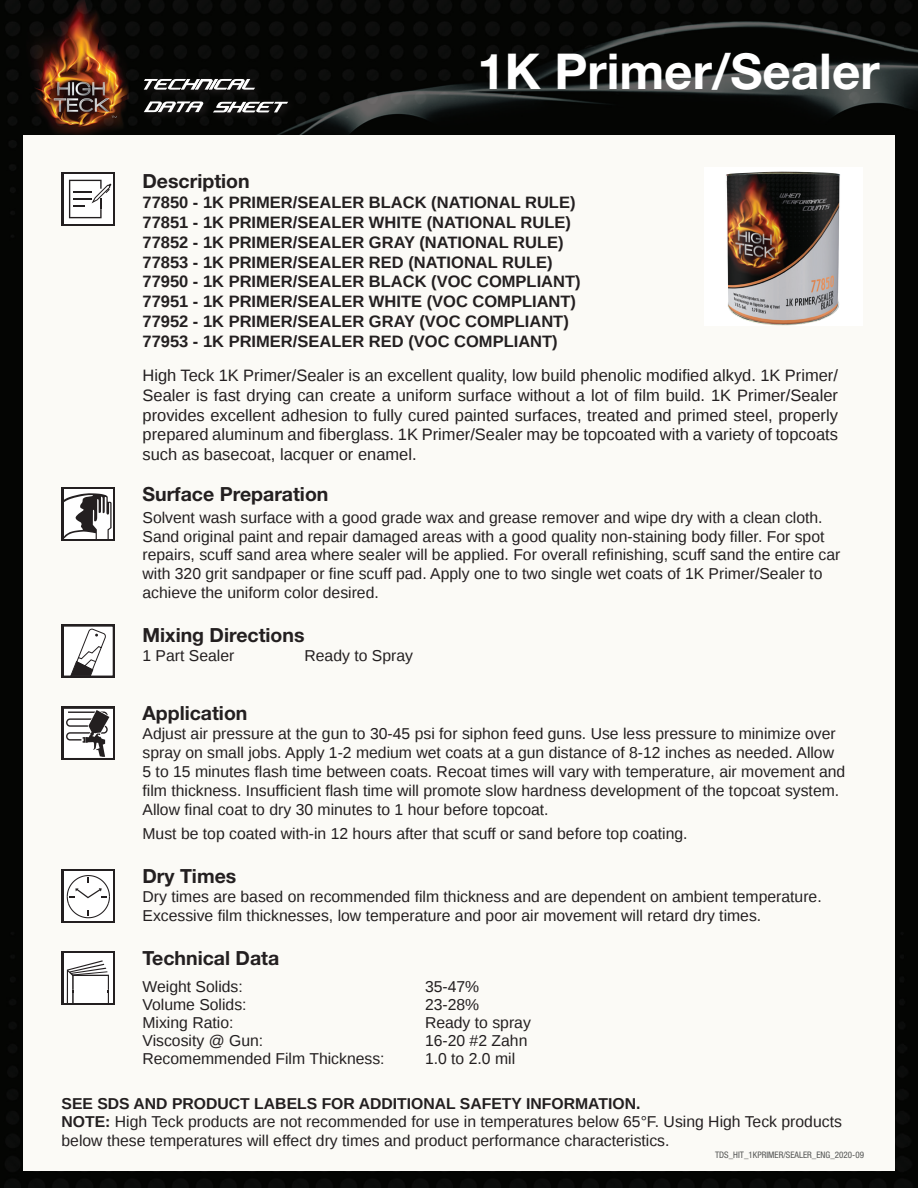
<style>
.page{position:relative;width:918px;height:1188px;background:#fff}
.page>*{position:absolute;margin:0;border:0;box-sizing:border-box;transform-origin:0 0}
.t1{font:700 49.5px "Helvetica Neue LT Std";color:#fff}
.t2{font:700 19.5px "Helvetica Neue LT Std";color:#231f20}
.t3{font:16.5px/19.8px "Liberation Sans";color:#231f20;text-align:justify}
.t4{font:700 16.5px "Liberation Sans";color:#231f20}
.t5{font:15.75px/18.9px "Liberation Sans";color:#231f20}
.t6{font:700 15.75px "Liberation Sans";color:#231f20}
.t7{font:condensed 9px "Helvetica Neue LT Std";color:#545554}
.s1{font-weight:700}
</style>
<div class="page">
<img style="left:0;top:0;width:904px;height:1188px">
<div style="left:23px;top:135px;width:872px;height:1036px;background:#fbfaf6"></div>
<div style="left:904px;top:0;width:14px;height:1188px;background:#040503"></div>
<svg style="left:62px;top:487px;width:53px;height:54px"></svg>
<div style="left:64px;top:490px;width:49px;height:49px;background:#fff"></div>
<svg style="left:64px;top:493px;width:48px;height:46px"></svg>
<div style="left:62px;top:172px;width:54px;height:54px;background:linear-gradient(to right,#231f20,#231f20)"></div>
<svg style="left:64px;top:174px;width:49px;height:49px"></svg>
<svg style="left:69px;top:180px;width:42px;height:38px"></svg>
<div style="left:62px;top:624px;width:54px;height:54px;background:#231f20"></div>
<div style="left:64px;top:626px;width:49px;height:50px;background:#fff"></div>
<div style="left:63px;top:626px;width:50px;height:50px;border:1px solid #231f20"></div>
<svg style="left:70px;top:628px;width:36px;height:48px"></svg>
<div style="left:62px;top:706px;width:54px;height:54px;background:#231f20"></div>
<div style="left:64px;top:709px;width:49px;height:49px;background:#fff"></div>
<svg style="left:66px;top:708px;width:45px;height:49px"></svg>
<svg style="left:62px;top:869px;width:53px;height:54px"></svg>
<div style="left:64px;top:872px;width:49px;height:49px;background:#fff"></div>
<svg style="left:67px;top:875px;width:43px;height:43px"></svg>
<svg style="left:62px;top:951px;width:53px;height:54px"></svg>
<div style="left:64px;top:954px;width:49px;height:49px;background:#fff"></div>
<svg style="left:67px;top:960px;width:42px;height:44px"></svg>
<div style="left:141px;top:75px;width:123px;height:24px;background:#0b0b0a"></div>
<svg style="left:144px;top:79px;width:111px;height:11px"></svg>
<div style="left:141px;top:98px;width:71px;height:24px;background:#0a0a09"></div>
<svg style="left:144px;top:101px;width:59px;height:11px"></svg>
<svg style="left:212px;top:98px;width:85px;height:24px"></svg>
<svg style="left:213px;top:102px;width:75px;height:10px"></svg>
<div style="left:704px;top:167px;width:159px;height:158px;background:#fff"></div>
<img style="left:726px;top:172px;width:114px;height:154px">
<p class="t1" style="left:477px;top:41px;width:404px">1K Primer/Sealer</p>
<p class="t2" style="left:142px;top:169px;width:109px">Description</p>
<p class="t4" style="left:142px;top:191px;width:435px">77850 - 1K PRIMER/SEALER BLACK (NATIONAL RULE)</p>
<p class="t4" style="left:142px;top:211px;width:430px">77851 - 1K PRIMER/SEALER WHITE (NATIONAL RULE)</p>
<p class="t4" style="left:142px;top:231px;width:423px">77852 - 1K PRIMER/SEALER GRAY (NATIONAL RULE)</p>
<p class="t4" style="left:142px;top:251px;width:412px">77853 - 1K PRIMER/SEALER RED (NATIONAL RULE)</p>
<p class="t4" style="left:142px;top:270px;width:440px">77950 - 1K PRIMER/SEALER BLACK (VOC COMPLIANT)</p>
<p class="t4" style="left:142px;top:290px;width:435px">77951 - 1K PRIMER/SEALER WHITE (VOC COMPLIANT)</p>
<p class="t4" style="left:142px;top:310px;width:428px">77952 - 1K PRIMER/SEALER GRAY (VOC COMPLIANT)</p>
<p class="t4" style="left:142px;top:330px;width:417px">77953 - 1K PRIMER/SEALER RED (VOC COMPLIANT)</p>
<p class="t3" style="left:142px;top:366px;width:697px">High Teck 1K Primer/Sealer is an excellent quality, low build phenolic modified alkyd. 1K Primer/ Sealer is fast drying can create a uniform surface without a lot of film build. 1K Primer/Sealer provides excellent adhesion to fully cured painted surfaces, treated and primed steel, properly prepared aluminum and fiberglass. 1K Primer/Sealer may be topcoated with a variety of topcoats such as basecoat, lacquer or enamel.</p>
<p class="t2" style="left:142px;top:482px;width:187px">Surface Preparation</p>
<p class="t5" style="left:142px;top:508px;width:700px">Solvent wash surface with a good grade wax and grease remover and wipe dry with a clean cloth.<br>Sand original paint and repair damaged areas with a good quality non-staining body filler. For spot repairs, scuff sand area where sealer will be applied. For overall refinishing, scuff sand the entire car with 320 grit sandpaper or fine scuff pad. Apply one to two single wet coats of 1K Primer/Sealer to achieve the uniform color desired.</p>
<p class="t2" style="left:142px;top:623px;width:164px">Mixing Directions</p>
<p class="t5" style="left:142px;top:647px;width:93px">1 Part Sealer</p>
<p class="t5" style="left:305px;top:647px;width:110px">Ready to Spray</p>
<p class="t2" style="left:142px;top:701px;width:107px">Application</p>
<p class="t5" style="left:142px;top:725px;width:704px">Adjust air pressure at the gun to 30-45 psi for siphon feed guns. Use less pressure to minimize over spray on small jobs. Apply 1-2 medium wet coats at a gun distance of 8-12 inches as needed. Allow 5 to 15 minutes flash time between coats. Recoat times will vary with temperature, air movement and film thickness. Insufficient flash time will promote slow hardness development of the topcoat system.<br>Allow final coat to dry 30 minutes to 1 hour before topcoat.</p>
<p class="t5" style="left:142px;top:824px;width:547px">Must be top coated with-in 12 hours after that scuff or sand before top coating.</p>
<p class="t2" style="left:142px;top:864px;width:95px">Dry Times</p>
<p class="t5" style="left:142px;top:888px;width:681px">Dry times are based on recommended film thickness and are dependent on ambient temperature.<br>Excessive film thicknesses, low temperature and poor air movement will retard dry times.</p>
<p class="t2" style="left:142px;top:946px;width:138px">Technical Data</p>
<p class="t5" style="left:142px;top:978px;width:102px">Weight Solids:</p>
<p class="t5" style="left:142px;top:996px;width:106px">Volume Solids:</p>
<p class="t5" style="left:142px;top:1014px;width:93px">Mixing Ratio:</p>
<p class="t5" style="left:142px;top:1032px;width:122px">Viscosity @ Gun:</p>
<p class="t5" style="left:142px;top:1050px;width:244px">Recomemmended Film Thickness:</p>
<p class="t5" style="left:425px;top:978px;width:56px">35-47%</p>
<p class="t5" style="left:425px;top:996px;width:56px">23-28%</p>
<p class="t5" style="left:425px;top:1014px;width:107px">Ready to spray</p>
<p class="t5" style="left:425px;top:1032px;width:104px">16-20 #2 Zahn</p>
<p class="t5" style="left:425px;top:1050px;width:92px">1.0 to 2.0 mil</p>
<p class="t6" style="left:62px;top:1092px;width:580px">SEE SDS AND PRODUCT LABELS FOR ADDITIONAL SAFETY INFORMATION.</p>
<p class="t5" style="left:62px;top:1113px;width:782px"><span class="s1">NOTE:</span> High Teck products are not recommended for use in temperatures below 65°F. Using High Teck products below these temperatures will effect dry times and product performance characteristics.</p>
<p class="t7" style="left:715px;top:1149px;width:150px">TDS_HIT_1KPRIMER/SEALER_ENG_2020-09</p>
</div>
